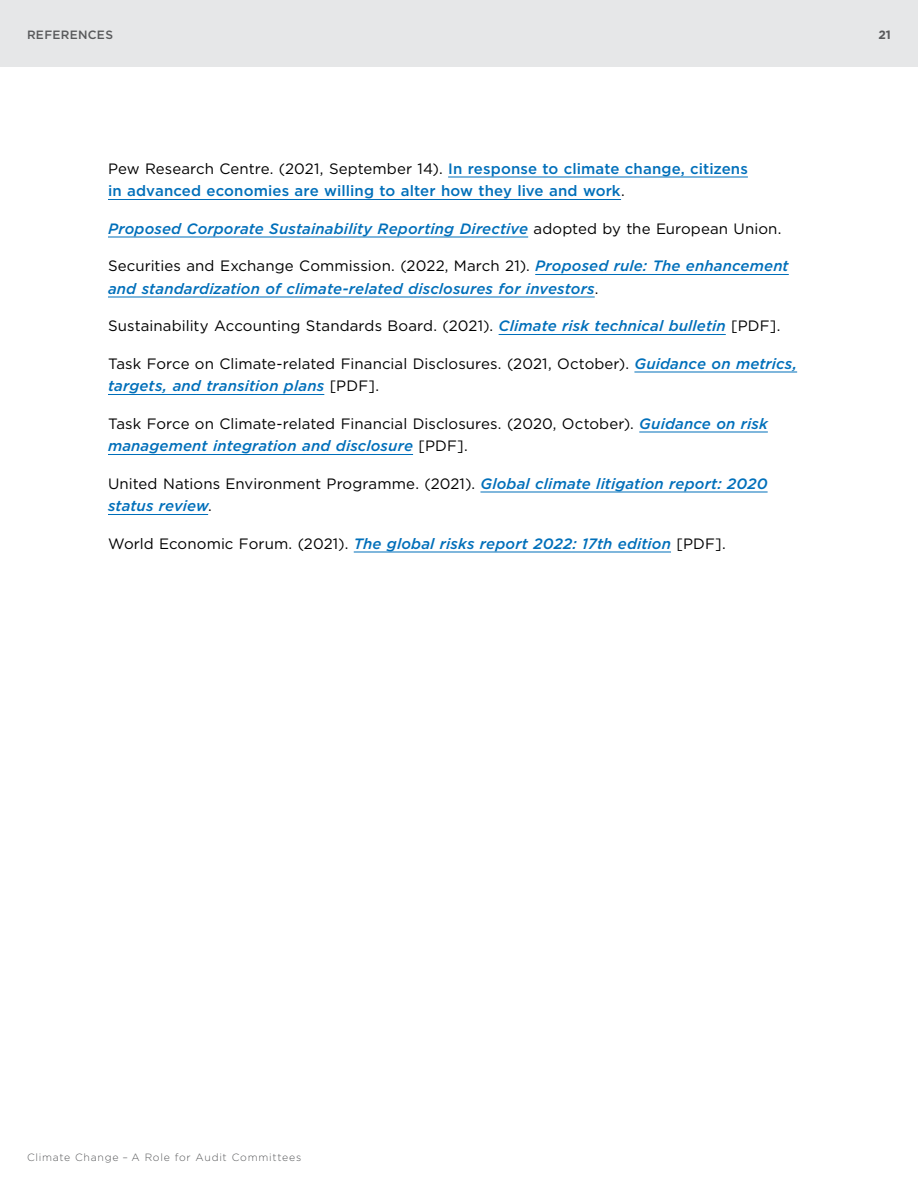
<style>
.page{position:relative;width:918px;height:1188px;background:#fff}
.page>*{position:absolute;margin:0;border:0;box-sizing:border-box;transform-origin:0 0}
.t1{font:italic 500 15px/22.5px "Gotham";letter-spacing:.01em;color:#006fba}
.t2{font:15px/22.5px "Gotham";letter-spacing:.005em;color:#000}
.t3{font:500 15px/22.5px "Gotham";letter-spacing:.005em;color:#006fba}
.t4{font:500 12px "Gotham";letter-spacing:.025em;color:#58595b}
.t5{font:700 12px "Gotham";color:#58595b}
.t6{font:300 10.5px "Gotham";letter-spacing:.07em;color:#58595b}
.s1{font-weight:400;color:#000}
.s2{font-weight:400;font-style:normal;color:#000}
.s3{font-weight:500;font-style:italic;color:#006fba}
</style>
<div class="page">
<hr style="left:448px;top:177px;width:300px;height:1px;background:#006fba">
<hr style="left:108px;top:199px;width:513px;height:1px;background:#006fba">
<hr style="left:108px;top:237px;width:420px;height:1px;background:#006fba">
<hr style="left:535px;top:274px;width:254px;height:1px;background:#006fba">
<hr style="left:108px;top:297px;width:487px;height:1px;background:#006fba">
<hr style="left:499px;top:334px;width:227px;height:1px;background:#006fba">
<hr style="left:634px;top:372px;width:163px;height:1px;background:#006fba">
<hr style="left:108px;top:394px;width:216px;height:1px;background:#006fba">
<hr style="left:639px;top:432px;width:129px;height:1px;background:#006fba">
<hr style="left:108px;top:454px;width:305px;height:1px;background:#006fba">
<hr style="left:480px;top:492px;width:288px;height:1px;background:#006fba">
<hr style="left:108px;top:514px;width:100px;height:1px;background:#006fba">
<hr style="left:354px;top:552px;width:317px;height:1px;background:#006fba">
<div style="left:0;top:0;width:918px;height:68px;background:#e6e7e8"></div>
<p class="t4" style="left:27px;top:26px;width:88px">references</p>
<p class="t5" style="left:878px;top:26px;width:14px">21</p>
<p class="t3" style="left:108px;top:157px;width:641px"><span class="s1">Pew Research Centre. (2021, September 14).</span> In response to climate change, citizens in advanced economies are willing to alter how they live and work<span class="s1">.</span></p>
<p class="t1" style="left:108px;top:217px;width:675px">Proposed Corporate Sustainability Reporting Directive <span class="s2">adopted by the European Union.</span></p>
<p class="t1" style="left:108px;top:255px;width:682px"><span class="s2">Securities and Exchange Commission. (2022, March 21).</span> Proposed rule: The enhancement and standardization of climate-related disclosures for investors<span class="s2">.</span></p>
<p class="t2" style="left:108px;top:315px;width:674px">Sustainability Accounting Standards Board. (2021). <span class="s3">Climate risk technical bulletin</span> [PDF].</p>
<p class="t2" style="left:108px;top:352px;width:691px">Task Force on Climate-related Financial Disclosures. (2021, October). <span class="s3">Guidance on metrics, targets, and transition plans</span> [PDF].</p>
<p class="t2" style="left:108px;top:412px;width:661px">Task Force on Climate-related Financial Disclosures. (2020, October). <span class="s3">Guidance on risk management integration and disclosure</span> [PDF].</p>
<p class="t1" style="left:108px;top:472px;width:661px"><span class="s2">United Nations Environment Programme. (2021).</span> Global climate litigation report: 2020 status review<span class="s2">.</span></p>
<p class="t1" style="left:108px;top:532px;width:619px"><span class="s2">World Economic Forum. (2021).</span> The global risks report 2022: 17th edition <span class="s2">[PDF].</span></p>
<p class="t6" style="left:27px;top:1151px;width:276px">Climate Change – A Role for Audit Committees</p>
</div>
